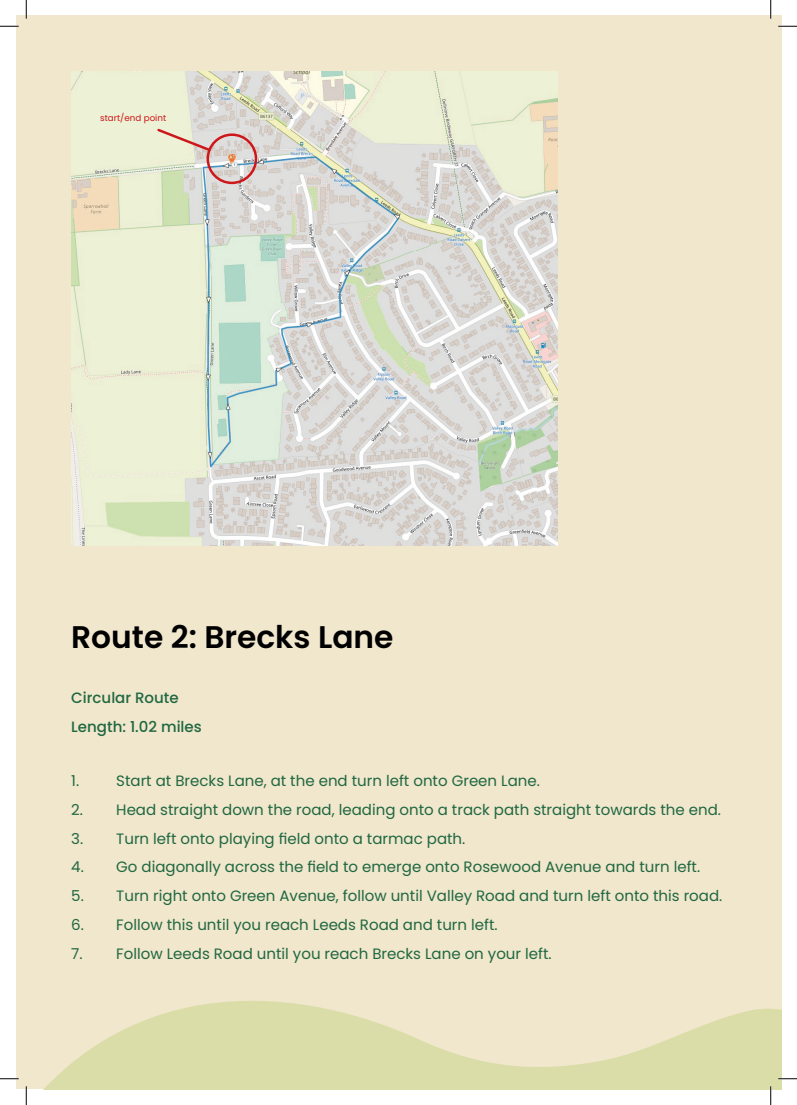
<style>
.page{position:relative;width:797px;height:1105px;background:#fff}
.page>*{position:absolute;margin:0;border:0;box-sizing:border-box;transform-origin:0 0}
.t1{font:600 31.25px "Poppins";color:#000}
.t2{font:15px "Poppins";color:#206740}
.t3{font:500 15px "Poppins";color:#206740}
.t4{font:8.75px "Poppins";color:#cd171a}
</style>
<div class="page">
<div style="left:16px;top:16px;width:765px;height:1073px;background:#f0e7cd"></div>
<img style="left:71px;top:71px;width:486px;height:475px">
<svg style="left:16px;top:1001px;width:765px;height:88px;fill:#dbdda9"></svg>
<div style="left:206px;top:133px;width:51px;height:51px;border:2px solid #cd171a;border-radius:50%"></div>
<svg style="left:155px;top:127px;width:57px;height:26px"></svg>
<svg style="left:0;top:25px;width:19px;height:2px"></svg>
<svg style="left:778px;top:25px;width:19px;height:2px"></svg>
<svg style="left:0;top:1078px;width:19px;height:1px"></svg>
<svg style="left:778px;top:1078px;width:19px;height:1px"></svg>
<svg style="left:25px;top:0;width:2px;height:19px"></svg>
<svg style="left:25px;top:1086px;width:2px;height:19px"></svg>
<svg style="left:770px;top:0;width:1px;height:19px"></svg>
<svg style="left:770px;top:1086px;width:1px;height:19px"></svg>
<p class="t4" style="left:100px;top:113px;width:68px">start/end point</p>
<p class="t1" style="left:71px;top:619px;width:324px">Route 2: Brecks Lane</p>
<p class="t3" style="left:71px;top:689px;width:109px">Circular Route</p>
<p class="t3" style="left:71px;top:718px;width:132px">Length: 1.02 miles</p>
<p class="t2" style="left:71px;top:772px;width:9px">1.</p>
<p class="t2" style="left:116px;top:772px;width:425px">Start at Brecks Lane, at the end turn left onto Green Lane.</p>
<p class="t2" style="left:71px;top:801px;width:651px">2. Head straight down the road, leading onto a track path straight towards the end.</p>
<p class="t2" style="left:71px;top:830px;width:395px">3. Turn left onto playing field onto a tarmac path.</p>
<p class="t2" style="left:71px;top:858px;width:630px">4. Go diagonally across the field to emerge onto Rosewood Avenue and turn left.</p>
<p class="t2" style="left:71px;top:887px;width:652px">5. Turn right onto Green Avenue, follow until Valley Road and turn left onto this road.</p>
<p class="t2" style="left:71px;top:916px;width:428px">6. Follow this until you reach Leeds Road and turn left.</p>
<p class="t2" style="left:71px;top:945px;width:482px">7. Follow Leeds Road until you reach Brecks Lane on your left.</p>
</div>
